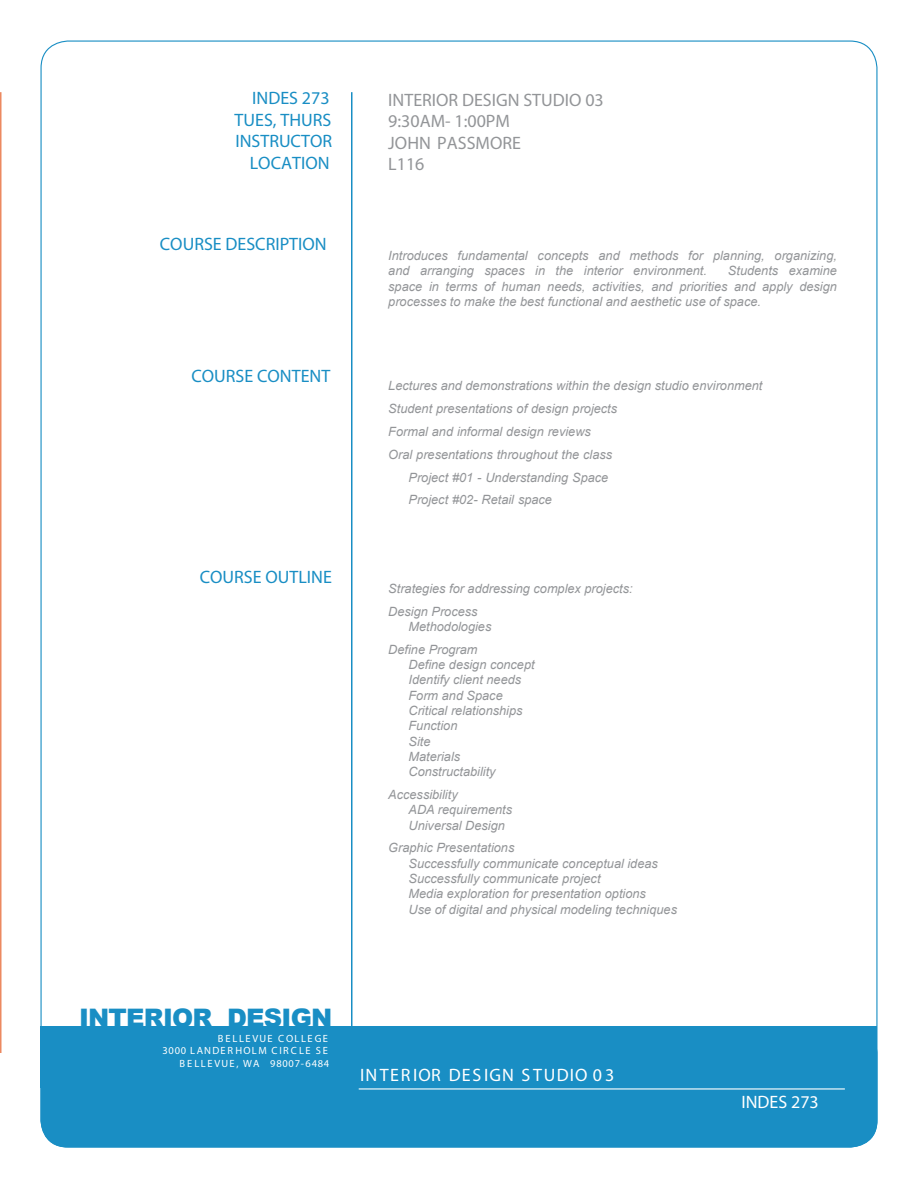
<style>
.page{position:relative;width:918px;height:1188px;background:#fff}
.page>*{position:absolute;margin:0;border:0;box-sizing:border-box;transform-origin:0 0}
.t1{font:900 25.5px "Arial";letter-spacing:-.03em;color:#198ec4}
.t2{font:18px/21.6px "Myriad";color:#198ec4;text-align:right}
.t3{font:18px/21.6px "Myriad";color:#939598}
.t4{font:18px "Myriad";letter-spacing:.08em;color:#fff}
.t5{font:18px "Myriad";color:#fff}
.t6{font:italic 12.75px/15.3px "Arial";color:#939598}
.t7{font:10.5px/12.6px "Myriad";letter-spacing:.145em;color:#fff;text-align:right}
</style>
<div class="page">
<div style="left:40px;top:1026px;width:838px;height:122px;background:#198ec4;border-radius:27px"></div>
<div style="left:40px;top:1026px;width:838px;height:61px;background:#198ec4"></div>
<hr style="left:351px;top:92px;width:1px;height:961px;background:#198ec4">
<hr style="left:359px;top:1088px;width:486px;height:2px;background:#fff">
<hr style="left:0;top:92px;width:2px;height:961px;background:#ec8960">
<h2 class="t2" style="left:235px;top:88px;width:99px">INDES 273<br>TUES, THURS<br>INSTRUCTOR<br>LOCATION</h2>
<h2 class="t2" style="left:160px;top:234px;width:168px">COURSE DESCRIPTION</h2>
<h2 class="t2" style="left:191px;top:366px;width:140px">COURSE CONTENT</h2>
<h2 class="t2" style="left:200px;top:567px;width:134px">COURSE OUTLINE</h2>
<h2 class="t3" style="left:388px;top:90px;width:217px">INTERIOR DESIGN STUDIO 03<br>9:30AM- 1:00PM<br>JOHN PASSMORE<br>L116</h2>
<p class="t6" style="left:388px;top:248px;width:450px">Introduces fundamental concepts and methods for planning, organizing, and arranging spaces in the interior environment.</p>
<p class="t6" style="left:388px;top:263px;width:450px;text-align:justify;text-indent:340px">Students examine space in terms of human needs, activities, and priorities and apply design processes to make the best functional and aesthetic use of space.</p>
<p class="t6" style="left:388px;top:378px;width:376px">Lectures and demonstrations within the design studio environment</p>
<p class="t6" style="left:388px;top:401px;width:230px">Student presentations of design projects</p>
<p class="t6" style="left:388px;top:424px;width:204px">Formal and informal design reviews</p>
<p class="t6" style="left:388px;top:447px;width:225px">Oral presentations throughout the class</p>
<p class="t6" style="left:409px;top:470px;width:201px">Project #01 - Understanding Space</p>
<p class="t6" style="left:409px;top:492px;width:145px">Project #02- Retail space</p>
<p class="t6" style="left:388px;top:577px;width:246px;line-height:22.8px">Strategies for addressing complex projects:<br>Design Process</p>
<p class="t6" style="left:388px;top:615px;width:105px;line-height:22.8px;text-indent:20px">Methodologies<br>Define Program</p>
<p class="t6" style="left:409px;top:657px;width:128px">Define design concept<br>Identify client needs<br>Form and Space<br>Critical relationships<br>Function<br>Site<br>Materials<br>Constructability</p>
<p class="t6" style="left:409px;top:787px;width:105px;text-indent:-20px">Accessibility<br>ADA requirements<br>Universal Design</p>
<p class="t6" style="left:409px;top:840px;width:270px;text-indent:-20px">Graphic Presentations<br>Successfully communicate conceptual ideas Successfully communicate project<br>Media exploration for presentation options<br>Use of digital and physical modeling techniques</p>
<h1 class="t1" style="left:79px;top:999px;width:255px">INTERIOR DESIGN</h1>
<p class="t7" style="left:162px;top:1032px;width:168px">BELLEVUE COLLEGE<br>3000 LANDERHOLM CIRCLE SE<br>BELLEVUE, WA 98007-6484</p>
<h2 class="t4" style="left:360px;top:1067px;width:256px">INTERIOR DESIGN STUDIO 03</h2>
<h2 class="t5" style="left:741px;top:1094px;width:79px">INDES 273</h2>
</div>
